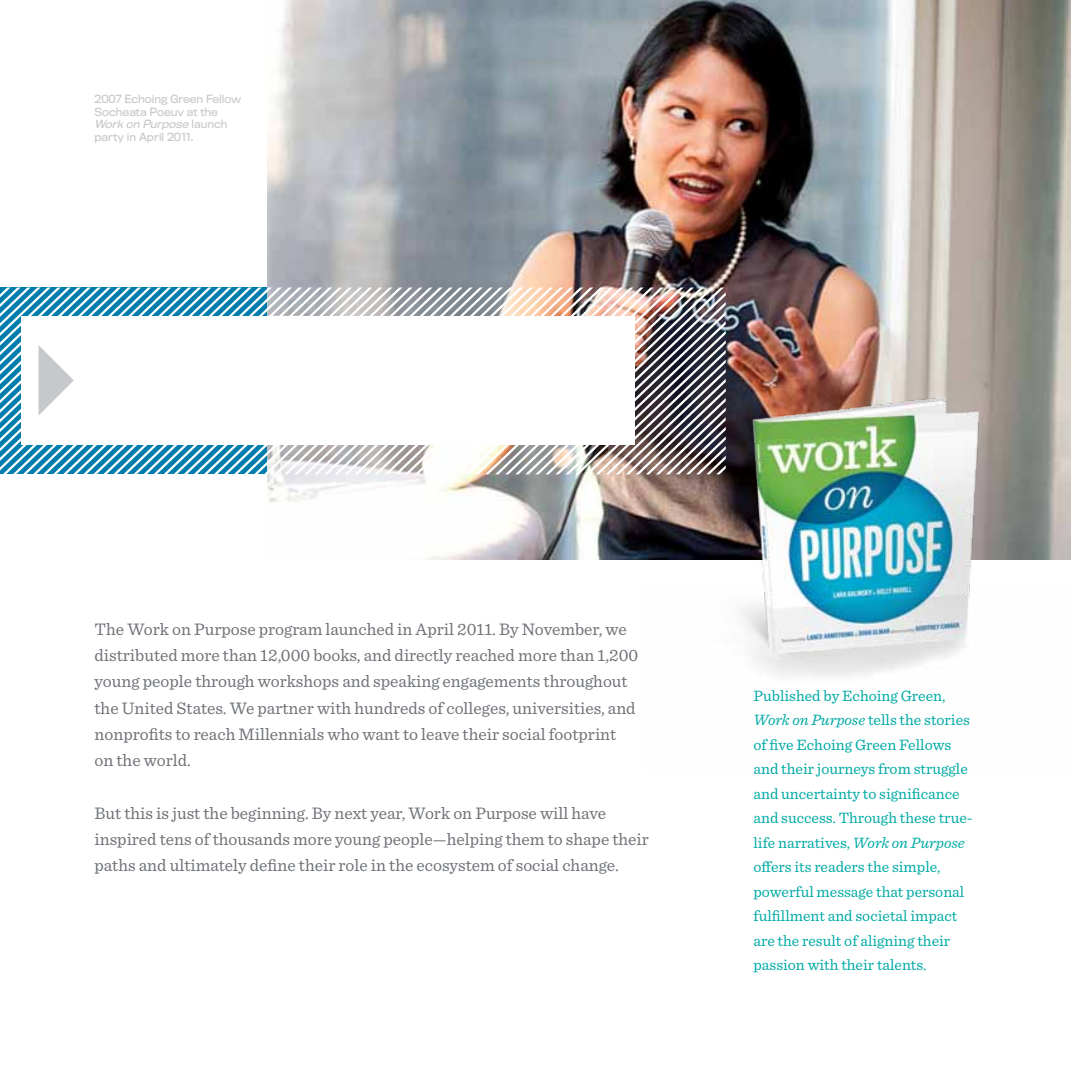
<style>
.page{position:relative;width:1071px;height:1071px;background:#fff}
.page>*{position:absolute;margin:0;border:0;box-sizing:border-box;transform-origin:0 0}
.t1{font:17.5px/26.2px "Sentinel";color:#6e7277}
.t2{font:15.75px/24.5px "Sentinel";color:#00aaa5}
.t3{font:10.5px/12.6px "Titling Gothic FB";color:#c7c8ca}
.s1{font-style:italic}
</style>
<div class="page">
<img style="left:268px;top:0;width:803px;height:559px">
<img style="left:643px;top:398px;width:428px;height:278px">
<svg style="left:0;top:288px;width:726px;height:186px"></svg>
<p class="t3" style="left:94px;top:92px;width:148px">2007 Echoing Green Fellow<br>Socheata Poeuv at the<br><span class="s1">Work on Purpose</span> l a u n c h party in April 2011.</p>
<p class="t1" style="left:94px;top:615px;width:545px">The Work on Purpose program launched in April 2011. By November, we distributed more than 12,000 books, and directly reached more than 1,200 young people through workshops and speaking engagements throughout the United States. We partner with hundreds of colleges, universities, and nonprofits to reach Millennials who want to leave their social footprint on the world.</p>
<p class="t1" style="left:94px;top:798px;width:556px">But this is just the beginning. By next year, Work on Purpose will have inspired tens of thousands more young people—helping them to shape their paths and ultimately define their role in the ecosystem of social change.</p>
<p class="t2" style="left:753px;top:682px;width:221px">Published by Echoing Green,<br><span class="s1">Work on Purpose</span> tells the stories of five Echoing Green Fellows and their journeys from struggle and uncertainty to significance and success. Through these true&shy;life narratives, <span class="s1">Work on Purpose </span>offers its readers the simple, powerful message that personal fulfillment and societal impact are the result of aligning their passion with their talents.</p>
</div>
